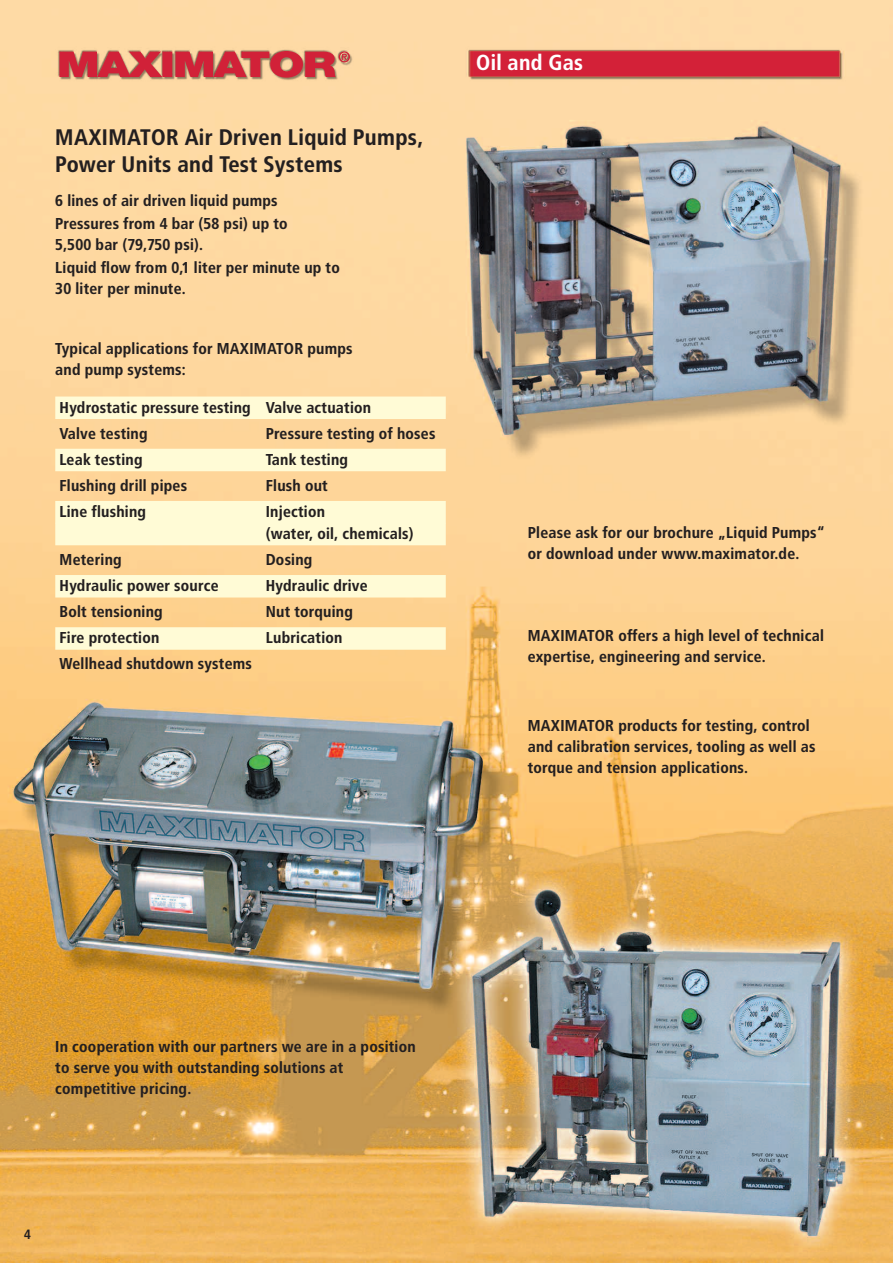
<style>
.page{position:relative;width:893px;height:1263px;background:#fff}
.page>*{position:absolute;margin:0;border:0;box-sizing:border-box;transform-origin:0 0}
.t1{font:700 22.5px/27px "Transit";letter-spacing:-.005em;color:#231f20}
.t2{font:700 21.75px "Transit";letter-spacing:-.005em;color:#fff}
.t3{font:700 15.75px/21px "Transit";letter-spacing:-.005em;color:#231f20}
.t4{font:700 13.5px "Transit";color:#231f20}
</style>
<div class="page">
<img style="left:0;top:0;width:893px;height:1263px">
<img style="left:59px;top:51px;width:277px;height:27px">
<svg style="left:339px;top:51px;width:11px;height:11px"></svg>
<div style="left:55px;top:396px;width:391px;height:23px;background:#fffbd6"></div>
<div style="left:55px;top:449px;width:391px;height:22px;background:#fffbd6"></div>
<div style="left:55px;top:501px;width:391px;height:22px;background:#fffbd6"></div>
<div style="left:55px;top:523px;width:391px;height:22px;background:#fffbd6"></div>
<div style="left:55px;top:575px;width:391px;height:22px;background:#fffbd6"></div>
<div style="left:55px;top:627px;width:391px;height:23px;background:#fffbd6"></div>
<h1 class="t1" style="left:55px;top:126px;width:370px">MAXIMATOR Air Driven Liquid Pumps,<br>Power Units and Test Systems</h1>
<p class="t3" style="left:55px;top:191px;width:234px;line-height:23.1px">6 lines of air driven liquid pumps<br>Pressures from 4 bar (58 psi) up to</p>
<p class="t3" style="left:55px;top:235px;width:286px;line-height:23.1px">5,500 bar (79,750 psi).<br>Liquid flow from 0,1 liter per minute up to</p>
<p class="t3" style="left:55px;top:280px;width:132px">30 liter per minute.</p>
<p class="t3" style="left:55px;top:339px;width:299px">Typical applications for MAXIMATOR pumps and pump systems:</p>
<p class="t3" style="left:60px;top:396px;width:313px;line-height:26.1px">Hydrostatic pressure testing Valve actuation<br>Valve testing</p>
<p class="t3" style="left:266px;top:424px;width:172px">Pressure testing of hoses</p>
<p class="t3" style="left:60px;top:451px;width:85px">Leak testing</p>
<p class="t3" style="left:266px;top:451px;width:84px">Tank testing</p>
<p class="t3" style="left:60px;top:477px;width:129px">Flushing drill pipes</p>
<p class="t3" style="left:266px;top:477px;width:64px">Flush out</p>
<p class="t3" style="left:60px;top:503px;width:88px">Line flushing</p>
<p class="t3" style="left:266px;top:502px;width:150px;line-height:21.9px">Injection<br>(water, oil, chemicals)</p>
<p class="t3" style="left:60px;top:551px;width:64px">Metering</p>
<p class="t3" style="left:266px;top:551px;width:49px">Dosing</p>
<p class="t3" style="left:60px;top:577px;width:161px">Hydraulic power source</p>
<p class="t3" style="left:266px;top:577px;width:104px">Hydraulic drive</p>
<p class="t3" style="left:60px;top:603px;width:105px">Bolt tensioning</p>
<p class="t3" style="left:266px;top:603px;width:89px">Nut torquing</p>
<p class="t3" style="left:60px;top:629px;width:102px">Fire protection</p>
<p class="t3" style="left:266px;top:629px;width:79px">Lubrication</p>
<p class="t3" style="left:60px;top:655px;width:194px">Wellhead shutdown systems</p>
<h2 class="t2" style="left:476px;top:55px;width:109px">Oil and Gas</h2>
<p class="t3" style="left:528px;top:524px;width:299px">Please ask for our brochure „Liquid Pumps“ or download under www.maximator.de.</p>
<p class="t3" style="left:528px;top:627px;width:298px">MAXIMATOR offers a high level of technical expertise, engineering and service.</p>
<p class="t3" style="left:528px;top:717px;width:289px">MAXIMATOR products for testing, control and calibration services, tooling as well as torque and tension applications.</p>
<p class="t3" style="left:55px;top:1038px;width:362px">In cooperation with our partners we are in a position to serve you with outstanding solutions at competitive pricing.</p>
<p class="t4" style="left:24px;top:1230px;width:9px">4</p>
</div>
